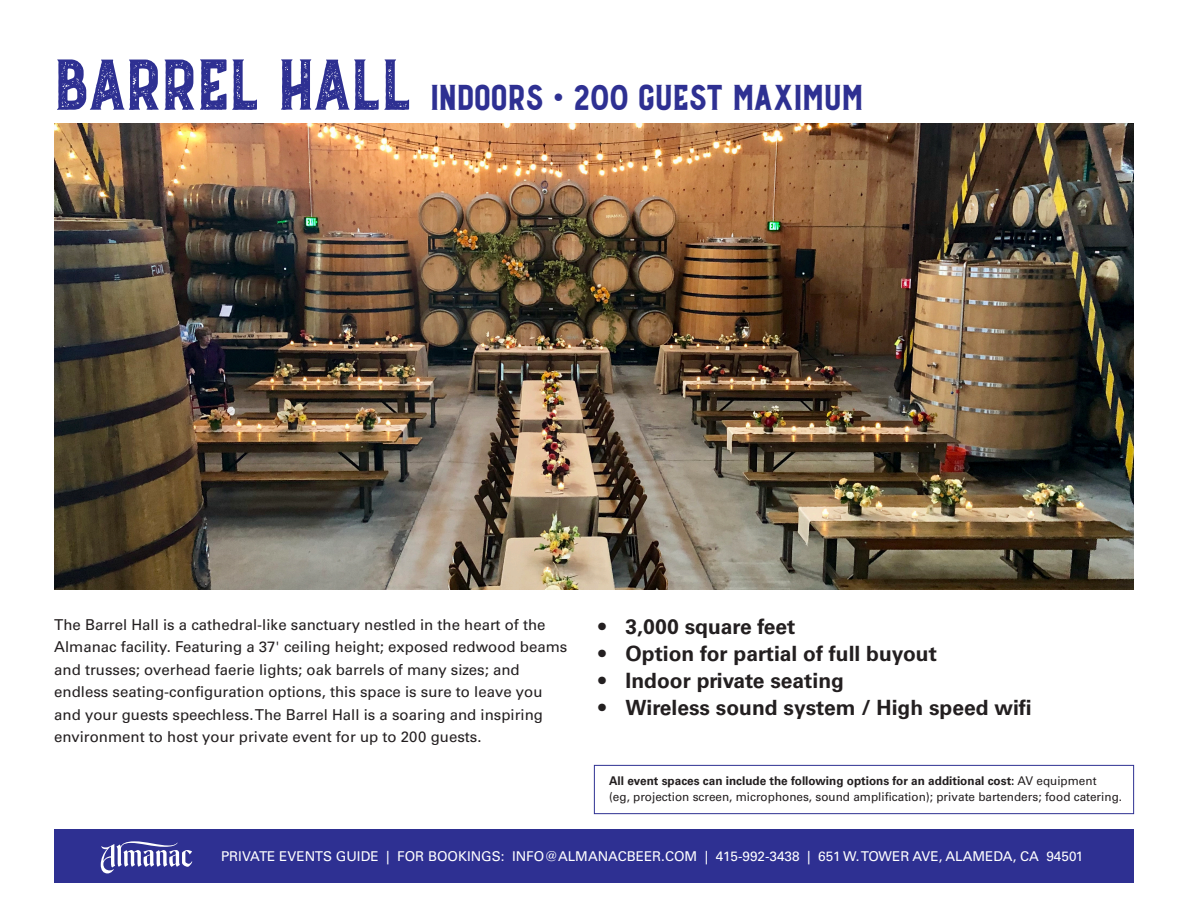
<style>
.page{position:relative;width:1188px;height:918px;background:#fff}
.page>*{position:absolute;margin:0;border:0;box-sizing:border-box;transform-origin:0 0}
.t1{font:36px "Oakwood Clean";color:#2e3092}
.t2{font:700 21px "Univers LT Std";color:#231f20}
.t3{font:15px/22.5px "Univers LT Std";color:#231f20}
.t4{font:13.5px "Univers LT Std";color:#fff}
.t5{font:12px/16.5px "Univers LT Std";color:#231f20}
.s1{font-family:"Oakwood Rough";font-size:72px}
.s2{font-weight:700}
</style>
<div class="page">
<div style="left:54px;top:829px;width:1080px;height:54px;background:#2e3092"></div>
<svg style="left:101px;top:841px;width:91px;height:32px"></svg>
<img style="left:54px;top:123px;width:1080px;height:467px">
<div style="left:594px;top:765px;width:540px;height:49px;border:1px solid #2e3092"></div>
<p class="t1" style="left:54px;top:75px;width:811px"><span class="s1">BARREL HALL</span> INDOORS <sup>.</sup> 200 GUEST MAXIMUM</p>
<p class="t3" style="left:54px;top:613px;width:515px">The Barrel Hall is a cathedral-like sanctuary nestled in the heart of the Almanac facility. Featuring a 37' ceiling height; exposed redwood beams and trusses; overhead faerie lights; oak barrels of many sizes; and endless seating-configuration options, this space is sure to leave you and your guests speechless. The Barrel Hall is a soaring and inspiring environment to host your private event for up to 200 guests.</p>
<p class="t2" style="left:599px;top:614px;width:198px">• 3,000 square feet</p>
<p class="t2" style="left:599px;top:641px;width:340px">• Option for partial of full buyout</p>
<p class="t2" style="left:599px;top:668px;width:247px">• Indoor private seating</p>
<p class="t2" style="left:599px;top:695px;width:435px">• Wireless sound system / High speed wifi</p>
<p class="t5" style="left:609px;top:772px;width:515px"><span class="s2">All event spaces can include the following options for an additional cost:</span> AV equipment<br>(eg, projection screen, microphones, sound amplification); private bartenders; food catering.</p>
<p class="t4" style="left:221px;top:848px;width:864px">PRIVATE EVENTS GUIDE | FOR BOOKINGS: INFO@ALMANACBEER.COM | 415-992-3438 | 651 W. TOWER AVE, ALAMEDA, CA 94501</p>
</div>
